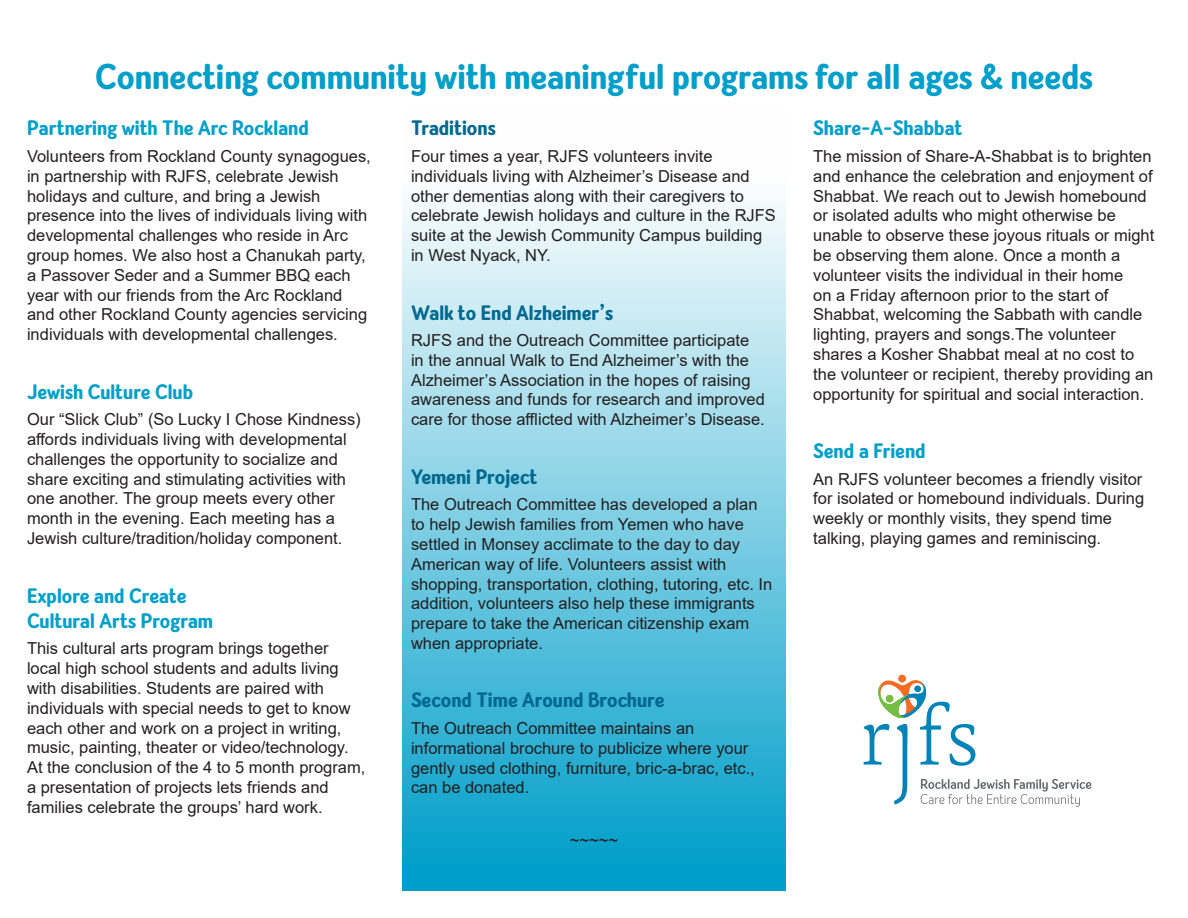
<style>
.page{position:relative;width:1188px;height:918px;background:#fff}
.page>*{position:absolute;margin:0;border:0;box-sizing:border-box;transform-origin:0 0}
.t1{font:800 36px "Amberly Sans";color:#009fca}
.heading{font:800 21px/25.2px "Amberly Sans";color:#009fca}
.heading-2{font:800 21px "Amberly Sans";color:#00688e}
.t2{font:16.5px/19.8px "Arial";color:#231f20}
</style>
<div class="page">
<div style="left:402px;top:110px;width:384px;height:781px;background:linear-gradient(to bottom,#fff,#009dc9)"></div>
<div style="left:898px;top:675px;width:8px;height:7px;background:#f36c21;border-radius:50%"></div>
<svg style="left:864px;top:677px;width:228px;height:130px"></svg>
<p class="t1" style="left:95px;top:52px;width:999px">Connecting community with meaningful programs for all ages &amp; needs</p>
<p class="heading" style="left:27px;top:116px;width:283px">Partnering with The Arc Rockland</p>
<p class="t2" style="left:27px;top:146px;width:345px">Volunteers from Rockland County synagogues, in partnership with RJFS, celebrate Jewish holidays and culture, and bring a Jewish presence into the lives of individuals living with developmental challenges who reside in Arc group homes. We also host a Chanukah party, a Passover Seder and a Summer BBQ each year with our friends from the Arc Rockland and other Rockland County agencies servicing individuals with developmental challenges.</p>
<p class="heading" style="left:27px;top:379px;width:168px">Jewish Culture Club</p>
<p class="t2" style="left:27px;top:409px;width:335px">Our “Slick Club” (So Lucky I Chose Kindness) affords individuals living with developmental challenges the opportunity to socialize and share exciting and stimulating activities with one another. The group meets every other month in the evening. Each meeting has a Jewish culture/tradition/holiday component.</p>
<p class="heading" style="left:27px;top:583px;width:188px">Explore and Create<br>Cultural Arts Program</p>
<p class="t2" style="left:27px;top:639px;width:340px">This cultural arts program brings together local high school students and adults living with disabilities. Students are paired with individuals with special needs to get to know each other and work on a project in writing, music, painting, theater or video/technology.<br>At the conclusion of the 4 to 5 month program, a presentation of projects lets friends and families celebrate the groups’ hard work.</p>
<p class="heading-2" style="left:411px;top:114px;width:86px">Traditions</p>
<p class="t2" style="left:411px;top:146px;width:366px">Four times a year, RJFS volunteers invite individuals living with Alzheimer’s Disease and other dementias along with their caregivers to celebrate Jewish holidays and culture in the RJFS suite at the Jewish Community Campus building in West Nyack, NY.</p>
<p class="heading-2" style="left:411px;top:298px;width:204px">Walk to End Alzheimer’s</p>
<p class="t2" style="left:411px;top:330px;width:355px">RJFS and the Outreach Committee participate in the annual Walk to End Alzheimer’s with the Alzheimer’s Association in the hopes of raising awareness and funds for research and improved care for those afflicted with Alzheimer’s Disease.</p>
<p class="heading-2" style="left:411px;top:462px;width:128px">Yemeni Project</p>
<p class="t2" style="left:411px;top:495px;width:363px">The Outreach Committee has developed a plan to help Jewish families from Yemen who have settled in Monsey acclimate to the day to day American way of life. Volunteers assist with shopping, transportation, clothing, tutoring, etc. In addition, volunteers also help these immigrants prepare to take the American citizenship exam when appropriate.</p>
<p class="heading-2" style="left:411px;top:686px;width:255px">Second Time Around Brochure</p>
<p class="t2" style="left:411px;top:718px;width:345px">The Outreach Committee maintains an informational brochure to publicize where your gently used clothing, furniture, bric-a-brac, etc., can be donated.</p>
<p class="t2" style="left:570px;top:831px;width:50px">~~~~~</p>
<p class="heading" style="left:813px;top:116px;width:150px">Share-A-Shabbat</p>
<p class="t2" style="left:813px;top:146px;width:343px">The mission of Share-A-Shabbat is to brighten and enhance the celebration and enjoyment of Shabbat. We reach out to Jewish homebound or isolated adults who might otherwise be unable to observe these joyous rituals or might be observing them alone. Once a month a volunteer visits the individual in their home<br>on a Friday afternoon prior to the start of Shabbat, welcoming the Sabbath with candle lighting, prayers and songs.The volunteer shares a Kosher Shabbat meal at no cost to the volunteer or recipient, thereby providing an opportunity for spiritual and social interaction.</p>
<p class="heading" style="left:813px;top:438px;width:114px">Send a Friend</p>
<p class="t2" style="left:813px;top:469px;width:333px">An RJFS volunteer becomes a friendly visitor for isolated or homebound individuals. During weekly or monthly visits, they spend time talking, playing games and reminiscing.</p>
</div>
